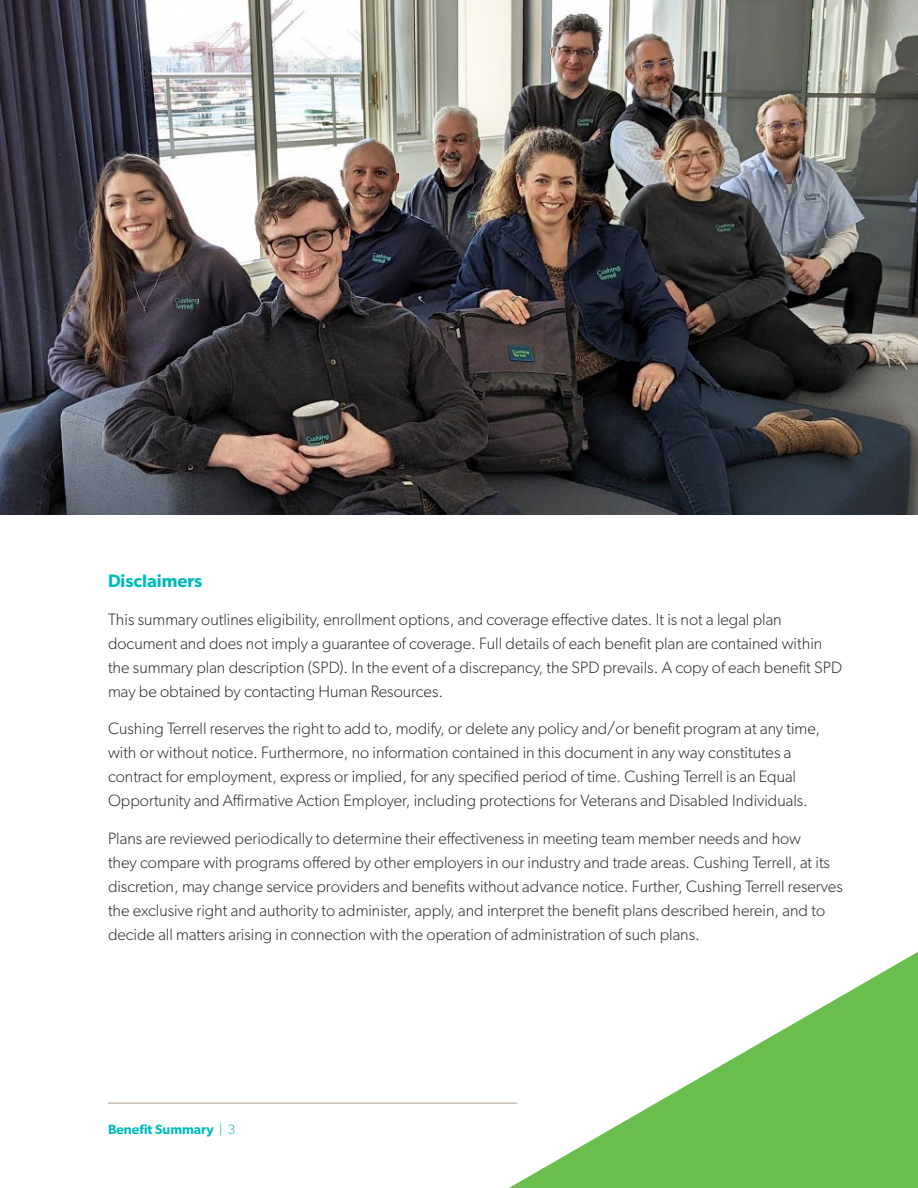
<style>
.page{position:relative;width:918px;height:1188px;background:#fff}
.page>*{position:absolute;margin:0;border:0;box-sizing:border-box;transform-origin:0 0}
.t1{font:600 18px "Gibson";color:#00bcb8}
.Body{font:300 16.5px/24px "Gibson";color:#312f30}
.t2{font:600 13.5px "Gibson";color:#00bcb8}
.s1{font-weight:300}
</style>
<div class="page">
<hr style="left:108px;top:1103px;width:409px;height:1px;background:#b4a89a">
<svg style="left:486px;top:952px;width:432px;height:236px"></svg>
<img style="left:0;top:1px;width:918px;height:513px">
<h3 class="t1" style="left:108px;top:570px;width:96px">Disclaimers</h3>
<p class="Body" style="left:108px;top:607px;width:736px">This summary outlines eligibility, enrollment options, and coverage effective dates. It is not a legal plan document and does not imply a guarantee of coverage. Full details of each benefit plan are contained within the summary plan description (SPD). In the event of a discrepancy, the SPD prevails. A copy of each benefit SPD may be obtained by contacting Human Resources.</p>
<p class="Body" style="left:108px;top:717px;width:714px">Cushing Terrell reserves the right to add to, modify, or delete any policy and/or benefit program at any time, with or without notice. Furthermore, no information contained in this document in any way constitutes a contract for employment, express or implied, for any specified period of time. Cushing Terrell is an Equal Opportunity and Affirmative Action Employer, including protections for Veterans and Disabled Individuals.</p>
<p class="Body" style="left:108px;top:826px;width:736px">Plans are reviewed periodically to determine their effectiveness in meeting team member needs and how<br>they compare with programs offered by other employers in our industry and trade areas. Cushing Terrell, at its discretion, may change service providers and benefits without advance notice. Further, Cushing Terrell reserves the exclusive right and authority to administer, apply, and interpret the benefit plans described herein, and to decide all matters arising in connection with the operation of administration of such plans.</p>
<p class="t2" style="left:108px;top:1121px;width:129px">Benefit Summary <span class="s1">| 3</span></p>
</div>
